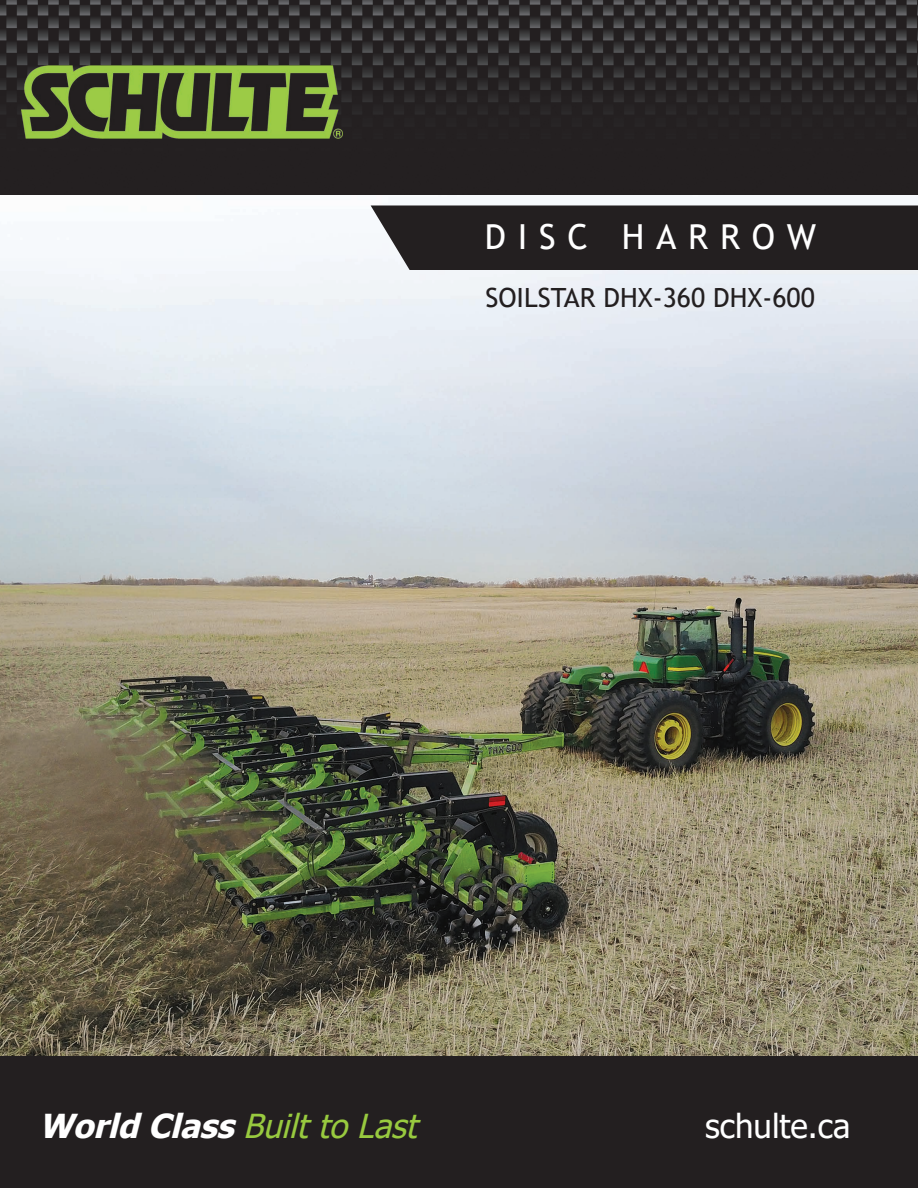
<style>
.page{position:relative;width:918px;height:1188px;background:#fff}
.page>*{position:absolute;margin:0;border:0;box-sizing:border-box;transform-origin:0 0}
.t1{font:34.5px "Trebuchet MS";letter-spacing:.34em;color:#fff}
.t2{font:italic 33px "Tahoma";color:#98ca3f}
.t3{font:33px "Tahoma";color:#fff}
.t4{font:26.4px "Trebuchet MS";color:#231f20}
.s1{font-weight:700;color:#fff}
</style>
<div class="page">
<img style="left:0;top:205px;width:918px;height:852px">
<div style="left:0;top:1057px;width:918px;height:131px;background:#231f20"></div>
<div style="left:371px;top:205px;width:547px;height:65px;background:#231f20"></div>
<img style="left:0;top:0;width:918px;height:195px">
<img style="left:21px;top:65px;width:321px;height:73px">
<p class="t1" style="left:485px;top:215px;width:333px">DISC HARROW</p>
<p class="t4" style="left:485px;top:281px;width:331px">SOILSTAR DHX-360 DHX-600</p>
<p class="t2" style="left:39px;top:1104px;width:391px"><span class="s1">WorldClass</span>BuilttoLast</p>
<p class="t3" style="left:705px;top:1104px;width:147px">schulte.ca</p>
</div>
